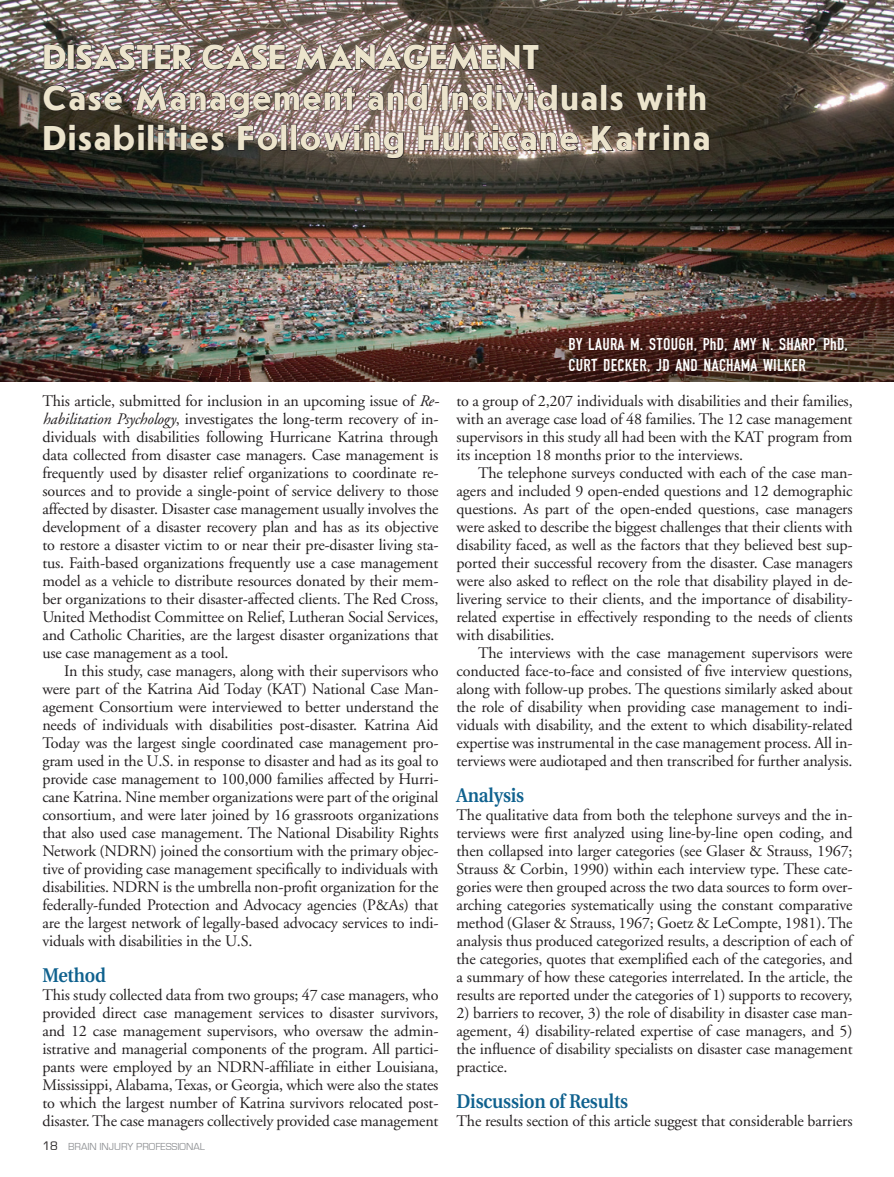
<style>
.page{position:relative;width:894px;height:1177px;background:#fff}
.page>*{position:absolute;margin:0;border:0;box-sizing:border-box;transform-origin:0 0}
.t1{font:700 36px/40.5px "Journal Sans C";letter-spacing:.05em;color:#ece4cc}
.t2{font:600 19.8px "Utopia";letter-spacing:-.01em;color:#0f618e;scale:.91 1}
.t3{font:18px/21px "Fette Engschrift";letter-spacing:.01em;color:#fff}
.t4{font:16.05px/18px "Adobe Garamond";letter-spacing:-.01em;color:#231f20;text-align:justify}
.t5{font:10.5px "Eurostile";color:#939598}
.s1{font-style:italic}
.s2{font-size:12.75px;color:#231f20}
</style>
<div class="page">
<img style="left:0;top:0;width:893px;height:382px">
<svg style="left:44px;top:45px;width:22px;height:25px"></svg>
<div style="left:68px;top:45px;width:6px;height:25px;border:1px solid #231f20"></div>
<img style="left:75px;top:44px;width:118px;height:27px">
<img style="left:202px;top:44px;width:84px;height:27px">
<img style="left:295px;top:44px;width:244px;height:27px">
<img style="left:43px;top:84px;width:667px;height:75px">
<p class="t1" style="left:43px;top:38px;width:669px">DISASTER CASE MANAGEMENT<br>Case Management and Individuals with<br>Disabilities Following Hurricane Katrina</p>
<p class="t4" style="left:42px;top:392px;width:398px">This article, submitted for inclusion in an upcoming issue of <span class="s1">Re-</span></p>
<p class="t4" style="left:42px;top:410px;width:398px"><span class="s1">habilitation Psychology</span>, investigates the long-term recovery of in-</p>
<p class="t4" style="left:42px;top:428px;width:398px">dividuals with disabilities following Hurricane Katrina through</p>
<p class="t4" style="left:42px;top:446px;width:398px">data collected from disaster case managers. Case management is</p>
<p class="t4" style="left:42px;top:464px;width:398px">frequently used by disaster relief organizations to coordinate re-</p>
<p class="t4" style="left:42px;top:482px;width:398px">sources and to provide a single-point of service delivery to those</p>
<p class="t4" style="left:42px;top:500px;width:398px">affected by disaster. Disaster case management usually involves the</p>
<p class="t4" style="left:42px;top:518px;width:398px">development of a disaster recovery plan and has as its objective</p>
<p class="t4" style="left:42px;top:536px;width:398px">to restore a disaster victim to or near their pre-disaster living sta-</p>
<p class="t4" style="left:42px;top:554px;width:398px">tus. Faith-based organizations frequently use a case management</p>
<p class="t4" style="left:42px;top:572px;width:398px">model as a vehicle to distribute resources donated by their mem-</p>
<p class="t4" style="left:42px;top:590px;width:398px">ber organizations to their disaster-affected clients. The Red Cross,</p>
<p class="t4" style="left:42px;top:608px;width:398px">United Methodist Committee on Relief, Lutheran Social Services,</p>
<p class="t4" style="left:42px;top:626px;width:398px">and Catholic Charities, are the largest disaster organizations that</p>
<p class="t4" style="left:42px;top:644px;width:188px">use case management as a tool.</p>
<p class="t4" style="left:64px;top:662px;width:376px">In this study, case managers, along with their supervisors who</p>
<p class="t4" style="left:42px;top:680px;width:398px">were part of the Katrina Aid Today (KAT) National Case Man-</p>
<p class="t4" style="left:42px;top:698px;width:398px">agement Consortium were interviewed to better understand the</p>
<p class="t4" style="left:42px;top:716px;width:398px">needs of individuals with disabilities post-disaster. Katrina Aid</p>
<p class="t4" style="left:42px;top:734px;width:398px">Today was the largest single coordinated case management pro-</p>
<p class="t4" style="left:42px;top:752px;width:398px">gram used in the U.S. in response to disaster and had as its goal to</p>
<p class="t4" style="left:42px;top:770px;width:398px">provide case management to 100,000 families affected by Hurri-</p>
<p class="t4" style="left:42px;top:788px;width:398px">cane Katrina. Nine member organizations were part of the original</p>
<p class="t4" style="left:42px;top:806px;width:398px">consortium, and were later joined by 16 grassroots organizations</p>
<p class="t4" style="left:42px;top:824px;width:398px">that also used case management. The National Disability Rights</p>
<p class="t4" style="left:42px;top:842px;width:398px">Network (NDRN) joined the consortium with the primary objec-</p>
<p class="t4" style="left:42px;top:860px;width:398px">tive of providing case management specifically to individuals with</p>
<p class="t4" style="left:42px;top:878px;width:398px">disabilities. NDRN is the umbrella non-profit organization for the</p>
<p class="t4" style="left:42px;top:896px;width:398px">federally-funded Protection and Advocacy agencies (P&amp;As) that</p>
<p class="t4" style="left:42px;top:914px;width:398px">are the largest network of legally-based advocacy services to indi-</p>
<p class="t4" style="left:42px;top:932px;width:212px">viduals with disabilities in the U.S.</p>
<p class="t2" style="left:42px;top:964px;width:71px">Method</p>
<p class="t4" style="left:42px;top:986px;width:398px">This study collected data from two groups; 47 case managers, who provided direct case management services to disaster survivors, and 12 case management supervisors, who oversaw the admin&shy;istrative and managerial components of the program. All partici&shy;pants were employed by an NDRN-affiliate in either Louisiana, Mississippi, Alabama, Texas, or Georgia, which were also the states to which the largest number of Katrina survivors relocated post&shy;disaster. The case managers collectively provided case management</p>
<p class="t5" style="left:42px;top:1141px;width:164px"><span class="s2">18</span> BRAIN INJURY PROFESSIONAL</p>
<p class="t3" style="left:569px;top:333px;width:281px">BY LAURA M. STOUGH, PHD, AM Y N. SHARP, PHD,<br>CURT DECKER, JD AND NACHAMA WILKER</p>
<p class="t4" style="left:457px;top:392px;width:398px">to a group of 2,207 individuals with disabilities and their families,</p>
<p class="t4" style="left:457px;top:410px;width:398px">with an average case load of 48 families. The 12 case management</p>
<p class="t4" style="left:457px;top:428px;width:398px">supervisors in this study all had been with the KAT program from</p>
<p class="t4" style="left:457px;top:446px;width:288px">its inception 18 months prior to the interviews.</p>
<p class="t4" style="left:478px;top:464px;width:376px">The telephone surveys conducted with each of the case man-</p>
<p class="t4" style="left:457px;top:482px;width:398px">agers and included 9 open-ended questions and 12 demographic</p>
<p class="t4" style="left:457px;top:500px;width:398px">questions. As part of the open-ended questions, case managers</p>
<p class="t4" style="left:457px;top:518px;width:398px">were asked to describe the biggest challenges that their clients with</p>
<p class="t4" style="left:457px;top:536px;width:398px">disability faced, as well as the factors that they believed best sup-</p>
<p class="t4" style="left:457px;top:554px;width:398px">ported their successful recovery from the disaster. Case managers</p>
<p class="t4" style="left:457px;top:572px;width:398px">were also asked to reflect on the role that disability played in de-</p>
<p class="t4" style="left:457px;top:590px;width:398px">livering service to their clients, and the importance of disability-</p>
<p class="t4" style="left:457px;top:608px;width:398px">related expertise in effectively responding to the needs of clients</p>
<p class="t4" style="left:457px;top:626px;width:100px">with disabilities.</p>
<p class="t4" style="left:478px;top:644px;width:376px">The interviews with the case management supervisors were</p>
<p class="t4" style="left:457px;top:662px;width:398px">conducted face-to-face and consisted of five interview questions,</p>
<p class="t4" style="left:457px;top:680px;width:398px">along with follow-up probes. The questions similarly asked about</p>
<p class="t4" style="left:457px;top:698px;width:398px">the role of disability when providing case management to indi-</p>
<p class="t4" style="left:457px;top:716px;width:398px">viduals with disability, and the extent to which disability-related</p>
<p class="t4" style="left:457px;top:734px;width:398px">expertise was instrumental in the case management process. All in-</p>
<p class="t4" style="left:457px;top:752px;width:398px">terviews were audiotaped and then transcribed for further analysis.</p>
<p class="t2" style="left:457px;top:784px;width:76px">Analysis</p>
<p class="t4" style="left:457px;top:806px;width:398px">The qualitative data from both the telephone surveys and the in&shy;terviews were first analyzed using line-by-line open coding, and then collapsed into larger categories (see Glaser &amp; Strauss, 1967; Strauss &amp; Corbin, 1990) within each interview type. These cate&shy;gories were then grouped across the two data sources to form over&shy;arching categories systematically using the constant comparative method (Glaser &amp; Strauss, 1967; Goetz &amp; LeCompte, 1981). The analysis thus produced categorized results, a description of each of the categories, quotes that exemplified each of the categories, and a summary of how these categories interrelated. In the article, the results are reported under the categories of 1) supports to recovery,</p>
<p class="t4" style="left:457px;top:1004px;width:398px">2) barriers to recover, 3) the role of disability in disaster case man&shy;agement, 4) disability-related expertise of case managers, and 5) the influence of disability specialists on disaster case management practice.</p>
<p class="t2" style="left:457px;top:1090px;width:190px">Discussion of Results</p>
<p class="t4" style="left:457px;top:1112px;width:398px">The results section of this article suggest that considerable barriers</p>
</div>
